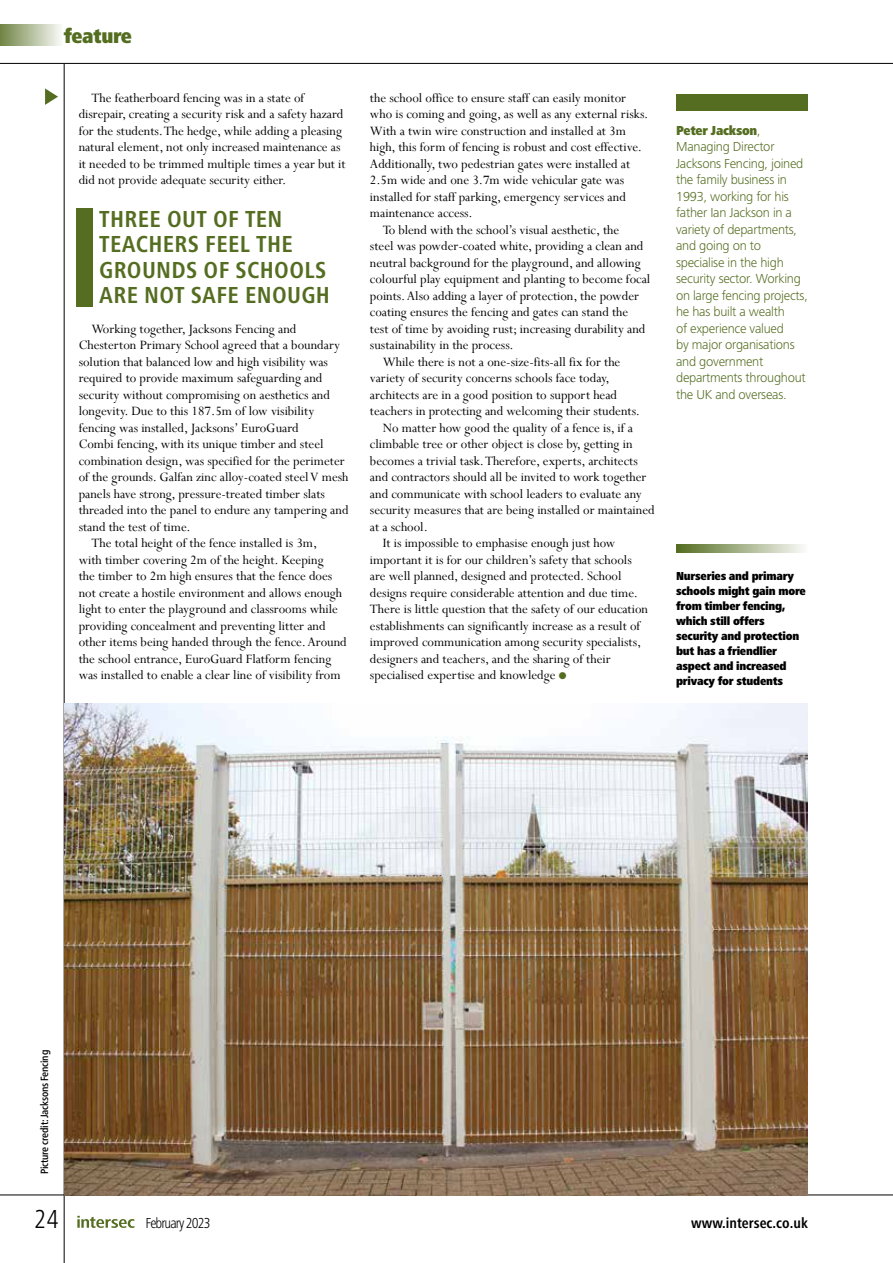
<style>
.page{position:relative;width:893px;height:1263px;background:#fff}
.page>*{position:absolute;margin:0;border:0;box-sizing:border-box;transform-origin:0 0}
.t1{font:300 condensed 27px "Frutiger Next LTW1 G";color:#000}
.t2{font:700 condensed 24px/25.5px "Frutiger Next LT";letter-spacing:.015em;color:#546d20}
.t3{font:900 condensed 21px "Frutiger Next Pro";letter-spacing:-.02em;color:#546d20}
.t4{font:700 condensed 15px "Frutiger Next LT";color:#000}
.t5{font:300 condensed 15px "Frutiger Next LTW1 G";letter-spacing:-.06em;color:#000}
.t6{font:14.25px/16.5px "Perpetua";color:#000}
.t7{font:300 13.5px/16.5px "Frutiger Next LT";letter-spacing:-.02em;color:#546d20}
.t8{font:900 condensed 13.5px "Frutiger Next Pro";letter-spacing:-.02em;color:#546d20}
.t9{font:900 condensed 12px/15px "Frutiger Next Pro";letter-spacing:-.02em;color:#000}
.t10{font:500 condensed 10.5px "Frutiger Neue LT Pro";letter-spacing:-.02em;color:#000}
.s1{color:#546d20}
.s2{font-family:"Frutiger Next LT";font-weight:300;font-stretch:normal}
</style>
<div class="page">
<div style="left:676px;top:95px;width:132px;height:16px;background:#546d20"></div>
<hr style="left:0;top:1194px;width:893px;height:1px;background:#000">
<hr style="left:64px;top:64px;width:1px;height:1199px;background:#000">
<hr style="left:0;top:63px;width:893px;height:1px;background:#000">
<svg style="left:77px;top:1216px;width:58px;height:12px"></svg>
<svg style="left:45px;top:88px;width:13px;height:17px"></svg>
<div style="left:0;top:25px;width:63px;height:21px;background:linear-gradient(to right,#708545,#fbfbfa)"></div>
<svg style="left:676px;top:544px;width:127px;height:9px"></svg>
<img style="left:65px;top:704px;width:743px;height:491px">
<div style="left:76px;top:208px;width:17px;height:98px;background:#546d20"></div>
<h3 class="t3" style="left:64px;top:24px;width:70px">feature</h3>
<p class="t6" style="left:79px;top:89px;width:269px;text-indent:13px">The featherboard fencing was in a state of disrepair, creating a security risk and a safety hazard for the students. The hedge, while adding a pleasing natural element, not only increased maintenance as it needed to be trimmed multiple times a year but it did not provide adequate security either.</p>
<h2 class="t2" style="left:99px;top:206px;width:232px">THREE OUT OF TEN<br>TEACHERS FEEL THE<br>GROUNDS OF SCHOOLS<br>ARE NOT SAFE ENOUGH</h2>
<p class="t6" style="left:91px;top:320px;width:206px">Working together, Jacksons Fencing and</p>
<p class="t6" style="left:79px;top:336px;width:263px">Chesterton Primary School agreed that a boundary</p>
<p class="t6" style="left:79px;top:353px;width:251px">solution that balanced low and high visibility was</p>
<p class="t6" style="left:79px;top:369px;width:245px">required to provide maximum safeguarding and</p>
<p class="t6" style="left:79px;top:386px;width:253px">security without compromising on aesthetics and</p>
<p class="t6" style="left:79px;top:402px;width:237px">longevity. Due to this 187.5m of low visibility</p>
<p class="t6" style="left:79px;top:419px;width:222px">fencing was installed, Jacksons’ EuroGuard</p>
<p class="t6" style="left:79px;top:435px;width:246px">Combi fencing, with its unique timber and steel</p>
<p class="t6" style="left:79px;top:452px;width:268px">combination design, was specified for the perimeter</p>
<p class="t6" style="left:79px;top:468px;width:271px">of the grounds. Galfan zinc alloy-coated steel V mesh</p>
<p class="t6" style="left:79px;top:485px;width:248px">panels have strong, pressure-treated timber slats</p>
<p class="t6" style="left:79px;top:501px;width:271px">threaded into the panel to endure any tampering and</p>
<p class="t6" style="left:79px;top:518px;width:114px">stand the test of time.</p>
<p class="t6" style="left:91px;top:534px;width:227px">The total height of the fence installed is 3m,</p>
<p class="t6" style="left:79px;top:551px;width:246px">with timber covering 2m of the height. Keeping</p>
<p class="t6" style="left:79px;top:567px;width:255px">the timber to 2m high ensures that the fence does</p>
<p class="t6" style="left:79px;top:584px;width:265px">not create a hostile environment and allows enough</p>
<p class="t6" style="left:79px;top:600px;width:261px">light to enter the playground and classrooms while</p>
<p class="t6" style="left:79px;top:617px;width:248px">providing concealment and preventing litter and</p>
<p class="t6" style="left:79px;top:633px;width:270px">other items being handed through the fence. Around</p>
<p class="t6" style="left:79px;top:650px;width:254px">the school entrance, EuroGuard Flatform fencing</p>
<p class="t6" style="left:79px;top:666px;width:264px">was installed to enable a clear line of visibility from</p>
<p class="t6" style="left:370px;top:89px;width:258px">the school office to ensure staff can easily monitor</p>
<p class="t6" style="left:370px;top:105px;width:280px">who is coming and going, as well as any external risks.</p>
<p class="t6" style="left:370px;top:122px;width:258px">With a twin wire construction and installed at 3m</p>
<p class="t6" style="left:370px;top:138px;width:274px">high, this form of fencing is robust and cost effective.</p>
<p class="t6" style="left:370px;top:155px;width:262px">Additionally, two pedestrian gates were installed at</p>
<p class="t6" style="left:370px;top:171px;width:256px">2.5m wide and one 3.7m wide vehicular gate was</p>
<p class="t6" style="left:370px;top:188px;width:257px">installed for staff parking, emergency services and</p>
<p class="t6" style="left:370px;top:204px;width:104px">maintenance access.</p>
<p class="t6" style="left:383px;top:221px;width:238px">To blend with the school’s visual aesthetic, the</p>
<p class="t6" style="left:370px;top:237px;width:275px">steel was powder-coated white, providing a clean and</p>
<p class="t6" style="left:370px;top:254px;width:272px">neutral background for the playground, and allowing</p>
<p class="t6" style="left:370px;top:270px;width:282px">colourful play equipment and planting to become focal</p>
<p class="t6" style="left:370px;top:287px;width:271px">points. Also adding a layer of protection, the powder</p>
<p class="t6" style="left:370px;top:303px;width:260px">coating ensures the fencing and gates can stand the</p>
<p class="t6" style="left:370px;top:320px;width:277px">test of time by avoiding rust; increasing durability and</p>
<p class="t6" style="left:370px;top:336px;width:145px">sustainability in the process.</p>
<p class="t6" style="left:383px;top:353px;width:239px">While there is not a one-size-fits-all fix for the</p>
<p class="t6" style="left:370px;top:369px;width:241px">variety of security concerns schools face today,</p>
<p class="t6" style="left:370px;top:386px;width:249px">architects are in a good position to support head</p>
<p class="t6" style="left:370px;top:402px;width:272px">teachers in protecting and welcoming their students.</p>
<p class="t6" style="left:383px;top:419px;width:252px">No matter how good the quality of a fence is, if a</p>
<p class="t6" style="left:370px;top:435px;width:264px">climbable tree or other object is close by, getting in</p>
<p class="t6" style="left:370px;top:452px;width:269px">becomes a trivial task. Therefore, experts, architects</p>
<p class="t6" style="left:370px;top:468px;width:278px">and contractors should all be invited to work together</p>
<p class="t6" style="left:370px;top:485px;width:273px">and communicate with school leaders to evaluate any</p>
<p class="t6" style="left:370px;top:501px;width:286px">security measures that are being installed or maintained</p>
<p class="t6" style="left:370px;top:518px;width:59px">at a school.</p>
<p class="t6" style="left:383px;top:534px;width:234px">It is impossible to emphasise enough just how</p>
<p class="t6" style="left:370px;top:551px;width:263px">important it is for our children’s safety that schools</p>
<p class="t6" style="left:370px;top:567px;width:253px">are well planned, designed and protected. School</p>
<p class="t6" style="left:370px;top:584px;width:270px">designs require considerable attention and due time.</p>
<p class="t6" style="left:370px;top:600px;width:280px">There is little question that the safety of our education</p>
<p class="t6" style="left:370px;top:617px;width:272px">establishments can significantly increase as a result of</p>
<p class="t6" style="left:370px;top:633px;width:273px">improved communication among security specialists,</p>
<p class="t6" style="left:370px;top:650px;width:242px">designers and teachers, and the sharing of their</p>
<p class="t6" style="left:370px;top:666px;width:198px">specialised expertise and knowledge <span class="s1">●</span></p>
<p class="t8" style="left:676px;top:122px;width:86px">Peter Jackson<span class="s2">,</span></p>
<p class="t7" style="left:676px;top:138px;width:133px">Managing Director<br>Jacksons Fencing, joined the family business in<br>1993, working for his father Ian Jackson in a variety of departments, and going on to specialise in the high security sector. Working on large fencing projects, he has built a wealth<br>of experience valued<br>by major organisations and government departments throughout the UK and overseas.</p>
<p class="t9" style="left:676px;top:568px;width:131px">Nurseries and primary schools might gain more from timber fencing, which still offers security and protection but has a friendlier aspect and increased privacy for students</p>
<p class="t10" style="left:38px;top:1174px;width:126px;rotate:-90deg">Picture credit: Jacksons Fencing</p>
<h1 class="t1" style="left:34px;top:1203px;width:26px">24</h1>
<p class="t5" style="left:146px;top:1214px;width:67px">February 2023</p>
<p class="t4" style="left:691px;top:1214px;width:118px">www.intersec.co.uk</p>
</div>
